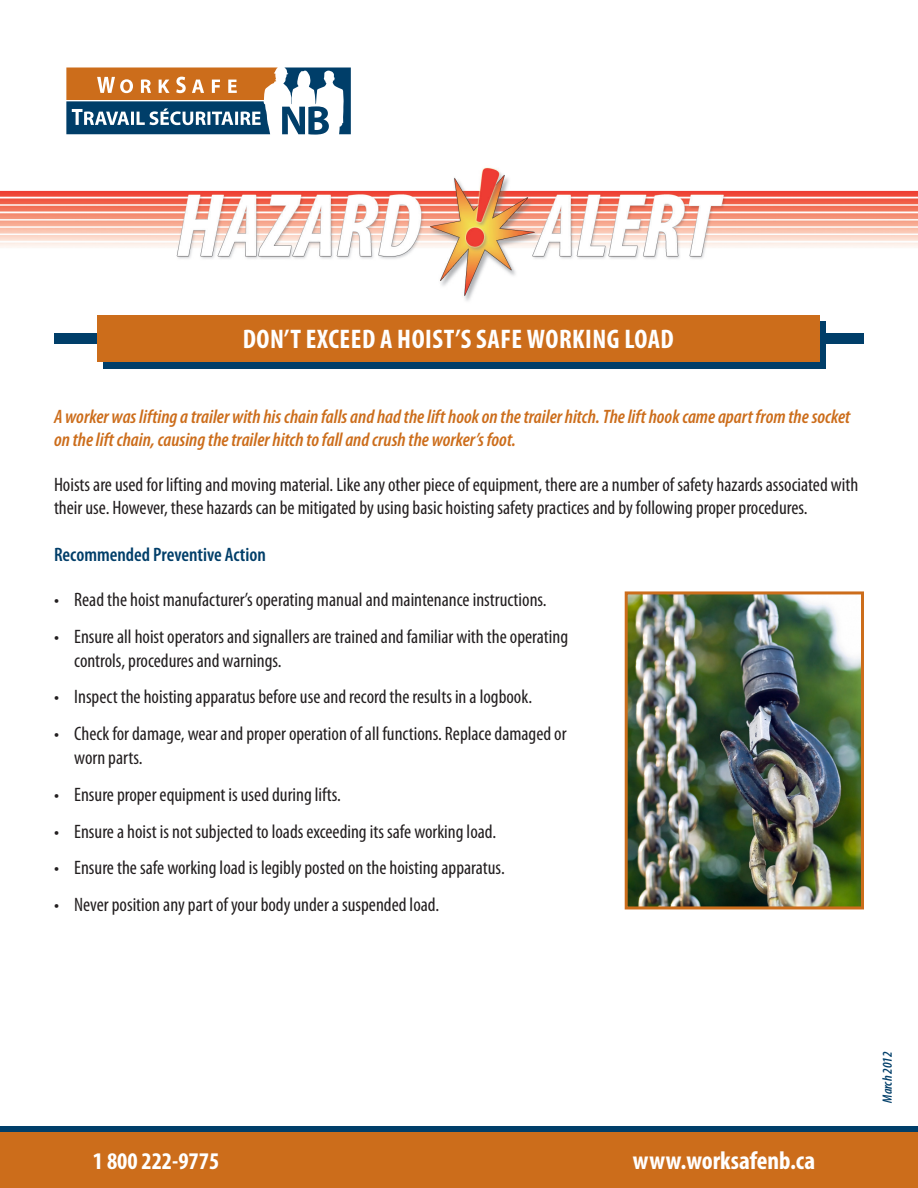
<style>
.page{position:relative;width:918px;height:1188px;background:#fff}
.page>*{position:absolute;margin:0;border:0;box-sizing:border-box;transform-origin:0 0}
.t1{font:700 condensed 27px "Myriad Pro";letter-spacing:.02em;color:#fff}
.t2{font:700 condensed 25.5px "Myriad Pro";color:#fff}
.t3{font:700 condensed 24px "Myriad Pro";color:#fff}
.bullet_text{font:condensed 19.5px/23.4px "Myriad Pro";color:#231f20}
.bullet_text-2{font:italic 600 condensed 19.5px/23.4px "Myriad Pro";color:#cc6d1b}
.bullet_text-3{font:600 condensed 19.5px "Myriad Pro";color:#003e69}
.t4{font:italic 600 condensed 13.5px "Myriad Pro";color:#003e69}
</style>
<div class="page">
<div style="left:0;top:1126px;width:918px;height:20px;background:#003e69"></div>
<svg style="left:66px;top:68px;width:285px;height:67px"></svg>
<div style="left:0;top:1132px;width:918px;height:56px;background:#cc6d1b"></div>
<img style="left:0;top:167px;width:918px;height:134px">
<div style="left:54px;top:334px;width:810px;height:10px;background:#003e69"></div>
<svg style="left:103px;top:321px;width:723px;height:47px;background:#1b445e"></svg>
<div style="left:98px;top:315px;width:722px;height:46px;background:#cc6d1b"></div>
<img style="left:629px;top:595px;width:231px;height:310px">
<div style="left:625px;top:591px;width:239px;height:318px;border:3px solid #cc6d1b"></div>
<p class="t1" style="left:243px;top:324px;width:433px">DON’T EXCEED A HOIST’S SAFE WORKING LOAD</p>
<p class="bullet_text-2" style="left:54px;top:405px;width:798px">A worker was lifting a trailer with his chain falls and had the lift hook on the trailer hitch. The lift hook came apart from the socket on the lift chain, causing the trailer hitch to fall and crush the worker’s foot.</p>
<p class="bullet_text" style="left:54px;top:473px;width:806px">Hoists are used for lifting and moving material. Like any other piece of equipment, there are a number of safety hazards associated with their use. However, these hazards can be mitigated by using basic hoisting safety practices and by following proper procedures.</p>
<p class="bullet_text-3" style="left:54px;top:544px;width:213px">Recommended Preventive Action</p>
<p class="bullet_text" style="left:54px;top:588px;width:494px">• Read the hoist manufacturer’s operating manual and maintenance instructions.</p>
<p class="bullet_text" style="left:74px;top:625px;width:495px;text-indent:-20px">• Ensure all hoist operators and signallers are trained and familiar with the operating controls, procedures and warnings.</p>
<p class="bullet_text" style="left:54px;top:686px;width:480px">• Inspect the hoisting apparatus before use and record the results in a logbook.</p>
<p class="bullet_text" style="left:74px;top:723px;width:494px;text-indent:-20px">• Check for damage, wear and proper operation of all functions. Replace damaged or worn parts.</p>
<p class="bullet_text" style="left:54px;top:783px;width:288px">• Ensure proper equipment is used during lifts.</p>
<p class="bullet_text" style="left:54px;top:820px;width:444px">• Ensure a hoist is not subjected to loads exceeding its safe working load.</p>
<p class="bullet_text" style="left:54px;top:857px;width:452px">• Ensure the safe working load is legibly posted on the hoisting apparatus.</p>
<p class="bullet_text" style="left:54px;top:894px;width:387px">• Never position any part of your body under a suspended load.</p>
<p class="t3" style="left:93px;top:1148px;width:128px">1 800 222-9775</p>
<p class="t2" style="left:633px;top:1146px;width:184px">www.worksafenb.ca</p>
<p class="t4" style="left:880px;top:1103px;width:53px;rotate:-90deg">March 2012</p>
</div>
